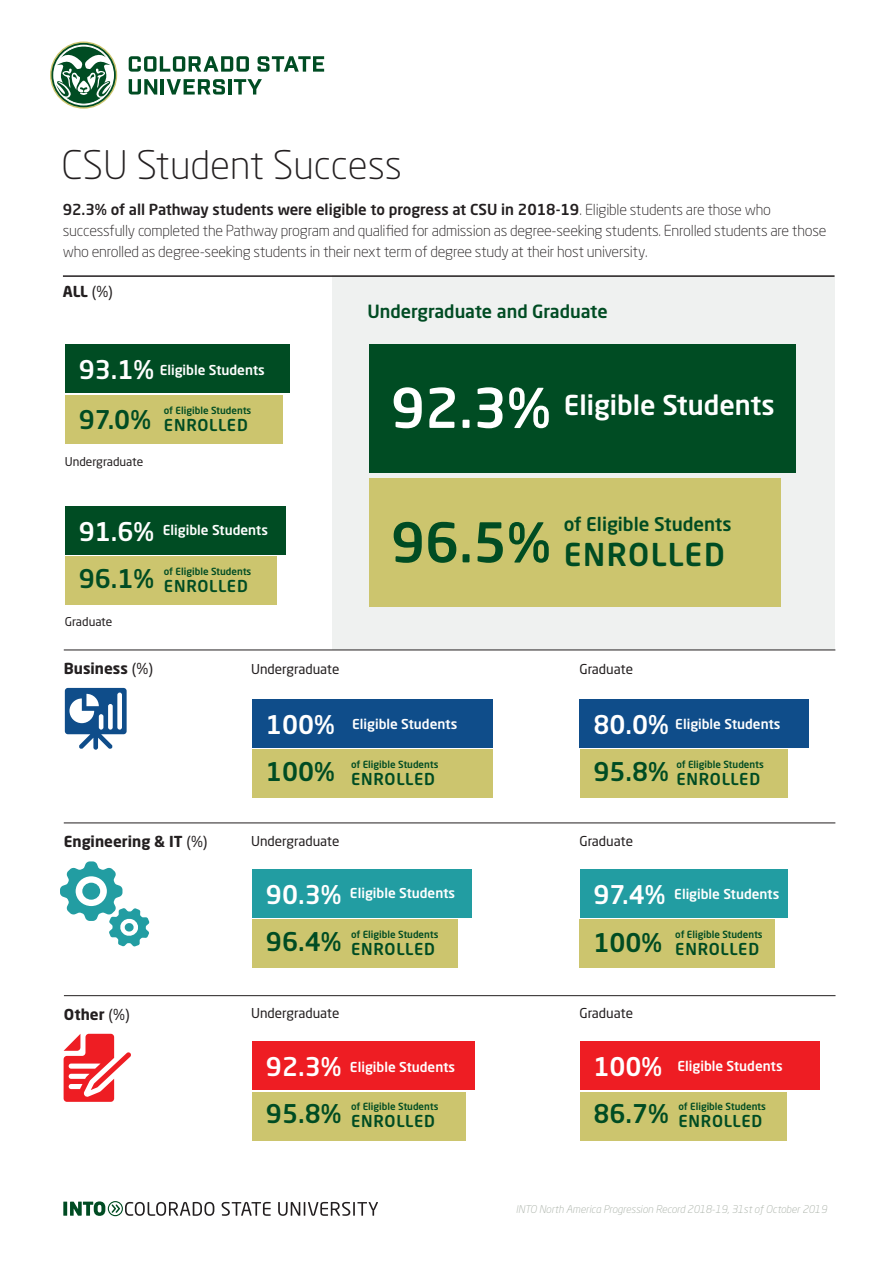
<style>
.page{position:relative;width:893px;height:1263px;background:#fff}
.page>*{position:absolute;margin:0;border:0;box-sizing:border-box;transform-origin:0 0}
.t1{font:500 54px "Neo Sans Pro";color:#fff}
.t2{font:500 54px "Neo Sans Pro";color:#004c23}
.Body_-_H1{font:300 39px "Neo Sans Pro";color:#231f20}
.t3{font:500 31.05px "Neo Sans Pro";letter-spacing:.05em;color:#004c23}
.t4{font:500 27px "Neo Sans Pro";color:#fff}
.t5{font:500 25.5px "Neo Sans Pro";color:#fff}
.t6{font:500 25.5px "Neo Sans Pro";color:#004c23}
.t7{font:500 18.6px "Neo Sans Pro";color:#004c23}
.Body_-_H1-2{font:500 18px "Neo Sans Pro";color:#004c23}
.t8{font:500 16.2px "Neo Sans Pro";letter-spacing:.05em;color:#004c23}
.t9{font:300 15px/21px "Neo Sans Pro";letter-spacing:-.015em;color:#231f20}
.t10{font:700 15px "Neo Sans Pro";color:#231f20}
.t11{font:500 13.5px "Neo Sans Pro";color:#fff}
.t12{font:13.5px "Neo Sans Pro";color:#231f20}
.t13{font:12px "Neo Sans Pro";color:#231f20}
.t14{font:italic 300 10.5px "Neo Sans Pro";color:#a6aea4}
.t15{font:500 9.75px "Neo Sans Pro";color:#004c23}
.s1{font-weight:500}
.s2{font-weight:400}
</style>
<div class="page">
<div style="left:332px;top:275px;width:503px;height:375px;background:#eff1f0"></div>
<hr style="left:63px;top:275px;width:771px;height:2px;background:#231f20">
<hr style="left:64px;top:822px;width:771px;height:1px;background:#231f20">
<hr style="left:64px;top:995px;width:771px;height:1px;background:#231f20">
<hr style="left:64px;top:650px;width:771px;height:1px;background:#231f20">
<svg style="left:60px;top:861px;width:89px;height:85px"></svg>
<svg style="left:65px;top:688px;width:62px;height:62px"></svg>
<svg style="left:64px;top:1034px;width:67px;height:68px"></svg>
<svg style="left:63px;top:1201px;width:4px;height:15px"></svg>
<svg style="left:70px;top:1201px;width:144px;height:15px"></svg>
<svg style="left:222px;top:1202px;width:49px;height:14px"></svg>
<svg style="left:278px;top:1202px;width:100px;height:14px"></svg>
<svg style="left:50px;top:41px;width:68px;height:68px"></svg>
<svg style="left:129px;top:56px;width:120px;height:16px"></svg>
<svg style="left:257px;top:56px;width:67px;height:16px"></svg>
<svg style="left:129px;top:79px;width:28px;height:16px"></svg>
<hr style="left:161px;top:79px;width:3px;height:16px;background:#004c23">
<svg style="left:167px;top:79px;width:58px;height:16px"></svg>
<hr style="left:228px;top:79px;width:4px;height:16px;background:#004c23">
<svg style="left:234px;top:79px;width:28px;height:16px"></svg>
<div style="left:369px;top:478px;width:412px;height:129px;background:#ccc56e"></div>
<div style="left:369px;top:344px;width:426px;height:129px;background:#004c23"></div>
<div style="left:65px;top:395px;width:218px;height:48px;background:#ccc56e"></div>
<div style="left:65px;top:344px;width:225px;height:49px;background:#004c23"></div>
<div style="left:65px;top:556px;width:211px;height:49px;background:#ccc56e"></div>
<div style="left:65px;top:506px;width:221px;height:49px;background:#004c23"></div>
<div style="left:252px;top:749px;width:241px;height:49px;background:#ccc56e"></div>
<div style="left:252px;top:699px;width:241px;height:48px;background:#0f4d8a"></div>
<div style="left:580px;top:749px;width:207px;height:49px;background:#ccc56e"></div>
<div style="left:580px;top:699px;width:229px;height:48px;background:#0f4d8a"></div>
<div style="left:252px;top:919px;width:206px;height:49px;background:#ccc56e"></div>
<div style="left:252px;top:869px;width:220px;height:49px;background:#229da2"></div>
<div style="left:580px;top:919px;width:195px;height:49px;background:#ccc56e"></div>
<div style="left:580px;top:869px;width:207px;height:49px;background:#229da2"></div>
<div style="left:252px;top:1092px;width:213px;height:48px;background:#ccc56e"></div>
<div style="left:252px;top:1041px;width:223px;height:49px;background:#ee1d23"></div>
<div style="left:580px;top:1092px;width:206px;height:48px;background:#ccc56e"></div>
<div style="left:580px;top:1041px;width:239px;height:49px;background:#ee1d23"></div>
<p class="Body_-_H1" style="left:62px;top:141px;width:342px">CSU Student Success</p>
<p class="t9" style="left:63px;top:198px;width:765px"><span class="s1">92.3% of all Pathway students were eligible to progress at CSU in 2018-19</span>. Eligible students are those who successfully completed the Pathway program and qualified for admission as degree-seeking students. Enrolled students are those who enrolled as degree-seeking students in their next term of degree study at their host university.</p>
<p class="t10" style="left:63px;top:282px;width:51px">ALL <span class="s2">(%)</span></p>
<p class="t5" style="left:79px;top:354px;width:77px">93.1%</p>
<p class="t6" style="left:79px;top:404px;width:74px">97.0%</p>
<p class="t11" style="left:160px;top:361px;width:107px">Eligible Students</p>
<p class="t15" style="left:164px;top:404px;width:89px">of Eligible Students</p>
<p class="t8" style="left:164px;top:415px;width:85px">ENROLLED</p>
<p class="t13" style="left:65px;top:454px;width:80px">Undergraduate</p>
<p class="Body_-_H1-2" style="left:367px;top:300px;width:242px">Undergraduate and Graduate</p>
<p class="t1" style="left:391px;top:374px;width:161px">92.3%</p>
<p class="t4" style="left:564px;top:388px;width:212px">Eligible Students</p>
<p class="t5" style="left:79px;top:515px;width:77px">91.6%</p>
<p class="t6" style="left:79px;top:562px;width:77px">96.1%</p>
<p class="t13" style="left:65px;top:615px;width:49px">Graduate</p>
<p class="t11" style="left:163px;top:522px;width:107px">Eligible Students</p>
<p class="t15" style="left:164px;top:565px;width:89px">of Eligible Students</p>
<p class="t8" style="left:164px;top:576px;width:85px">ENROLLED</p>
<p class="t10" style="left:64px;top:659px;width:91px">Business <span class="s2">(%)</span></p>
<p class="t12" style="left:251px;top:660px;width:90px">Undergraduate</p>
<p class="t2" style="left:391px;top:508px;width:161px">96.5%</p>
<p class="t5" style="left:266px;top:708px;width:70px">100%</p>
<p class="t6" style="left:266px;top:755px;width:70px">100%</p>
<p class="t11" style="left:352px;top:716px;width:107px">Eligible Students</p>
<p class="t15" style="left:351px;top:758px;width:89px">of Eligible Students</p>
<p class="t8" style="left:351px;top:768px;width:85px">ENROLLED</p>
<p class="t7" style="left:564px;top:512px;width:169px">of Eligible Students</p>
<p class="t3" style="left:564px;top:535px;width:162px">ENROLLED</p>
<p class="t12" style="left:579px;top:660px;width:55px">Graduate</p>
<p class="t5" style="left:593px;top:708px;width:77px">80.0%</p>
<p class="t6" style="left:593px;top:755px;width:77px">95.8%</p>
<p class="t11" style="left:675px;top:716px;width:107px">Eligible Students</p>
<p class="t15" style="left:676px;top:758px;width:89px">of Eligible Students</p>
<p class="t8" style="left:676px;top:768px;width:85px">ENROLLED</p>
<p class="t10" style="left:64px;top:832px;width:145px">Engineering &amp; IT <span class="s2">(%)</span></p>
<p class="t12" style="left:251px;top:833px;width:90px">Undergraduate</p>
<p class="t5" style="left:266px;top:878px;width:77px">90.3%</p>
<p class="t6" style="left:266px;top:925px;width:77px">96.4%</p>
<p class="t11" style="left:350px;top:885px;width:107px">Eligible Students</p>
<p class="t15" style="left:351px;top:928px;width:89px">of Eligible Students</p>
<p class="t8" style="left:351px;top:939px;width:85px">ENROLLED</p>
<p class="t12" style="left:579px;top:833px;width:55px">Graduate</p>
<p class="t5" style="left:593px;top:878px;width:74px">97.4%</p>
<p class="t6" style="left:593px;top:926px;width:70px">100%</p>
<p class="t11" style="left:674px;top:886px;width:107px">Eligible Students</p>
<p class="t15" style="left:675px;top:928px;width:89px">of Eligible Students</p>
<p class="t8" style="left:675px;top:939px;width:85px">ENROLLED</p>
<p class="t10" style="left:64px;top:1005px;width:67px">Other <span class="s2">(%)</span></p>
<p class="t12" style="left:251px;top:1005px;width:90px">Undergraduate</p>
<p class="t5" style="left:266px;top:1050px;width:77px">92.3%</p>
<p class="t6" style="left:266px;top:1097px;width:77px">95.8%</p>
<p class="t11" style="left:350px;top:1058px;width:107px">Eligible Students</p>
<p class="t15" style="left:351px;top:1100px;width:89px">of Eligible Students</p>
<p class="t8" style="left:351px;top:1111px;width:85px">ENROLLED</p>
<p class="t12" style="left:579px;top:1005px;width:55px">Graduate</p>
<p class="t5" style="left:593px;top:1050px;width:70px">100%</p>
<p class="t6" style="left:593px;top:1097px;width:77px">86.7%</p>
<p class="t11" style="left:677px;top:1057px;width:107px">Eligible Students</p>
<p class="t15" style="left:678px;top:1100px;width:89px">of Eligible Students</p>
<p class="t8" style="left:678px;top:1111px;width:85px">ENROLLED</p>
<p class="t14" style="left:516px;top:1202px;width:312px">INTO North America Progression Record 2018-19, 31st of October 2019</p>
</div>
